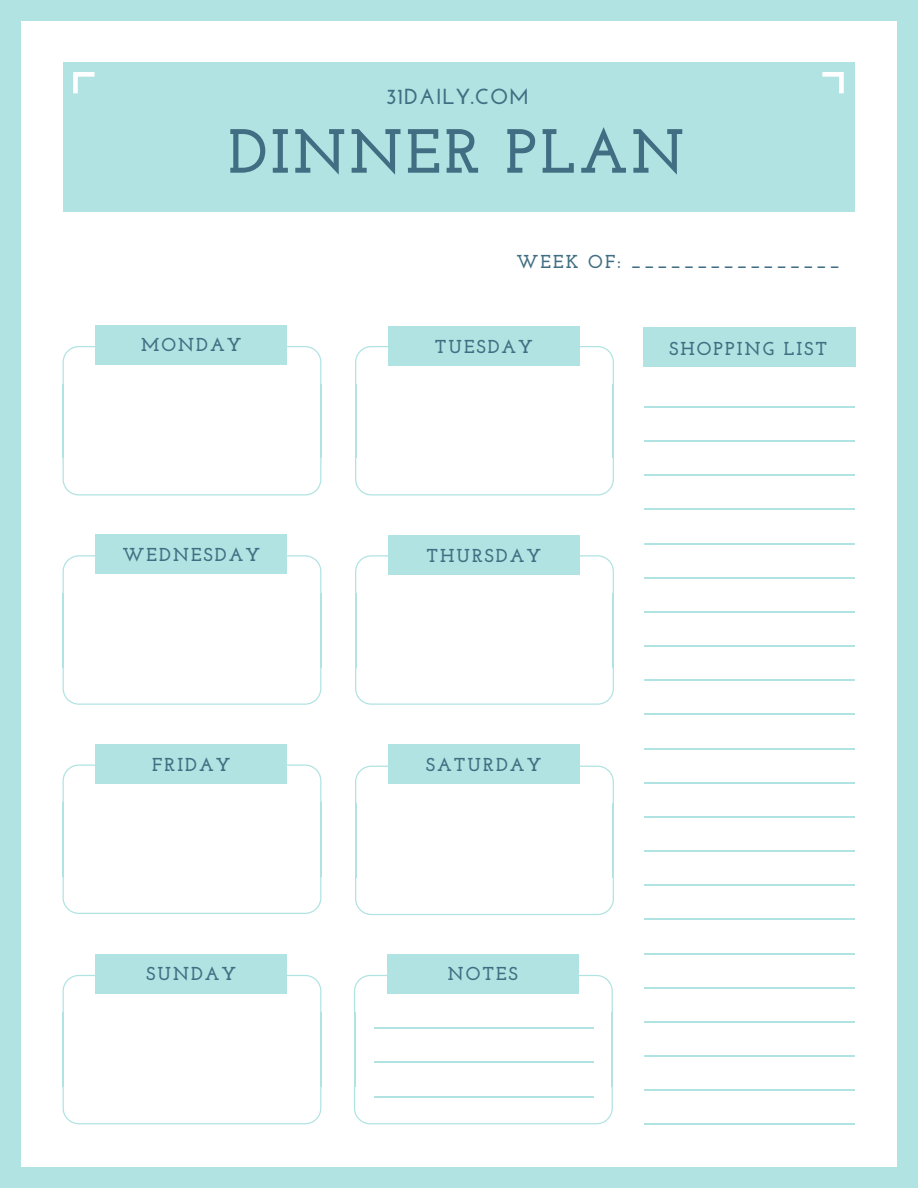
<style>
.page{position:relative;width:918px;height:1188px;background:#b0e3e2}
.page>*{position:absolute;margin:0;border:0;box-sizing:border-box;transform-origin:0 0}
.t1{font:700 62.25px "Josefin Slab";letter-spacing:.05em;color:#416e82}
.t2{font:700 21.75px "Josefin Sans";letter-spacing:.03em;color:#416e82}
.t3{font:700 18.6px "Josefin Slab";letter-spacing:.11em;color:#416e82}
</style>
<div class="page">
<div style="left:21px;top:21px;width:876px;height:1146px;background:#fff"></div>
<svg style="left:275px;top:346px;width:46px;height:38px"></svg>
<svg style="left:63px;top:346px;width:46px;height:38px"></svg>
<hr style="left:63px;top:384px;width:1px;height:63px;background:#b0e3e2">
<hr style="left:320px;top:384px;width:1px;height:63px;background:#b0e3e2">
<svg style="left:63px;top:447px;width:258px;height:49px"></svg>
<div style="left:96px;top:325px;width:191px;height:39px;background:#b0e3e2"></div>
<svg style="left:579px;top:346px;width:35px;height:38px"></svg>
<svg style="left:355px;top:346px;width:33px;height:38px"></svg>
<hr style="left:355px;top:384px;width:1px;height:63px;background:#b0e3e2">
<hr style="left:613px;top:384px;width:1px;height:63px;background:#b0e3e2">
<svg style="left:355px;top:447px;width:259px;height:49px"></svg>
<div style="left:388px;top:326px;width:191px;height:40px;background:#b0e3e2"></div>
<div style="left:644px;top:327px;width:212px;height:40px;background:#b0e3e2"></div>
<svg style="left:287px;top:555px;width:34px;height:38px"></svg>
<svg style="left:63px;top:555px;width:33px;height:38px"></svg>
<hr style="left:63px;top:593px;width:1px;height:64px;background:#b0e3e2">
<hr style="left:320px;top:593px;width:1px;height:64px;background:#b0e3e2">
<svg style="left:63px;top:657px;width:258px;height:48px"></svg>
<div style="left:96px;top:534px;width:191px;height:40px;background:#b0e3e2"></div>
<svg style="left:579px;top:555px;width:35px;height:39px"></svg>
<svg style="left:355px;top:555px;width:33px;height:39px"></svg>
<hr style="left:355px;top:593px;width:1px;height:64px;background:#b0e3e2">
<hr style="left:613px;top:593px;width:1px;height:64px;background:#b0e3e2">
<svg style="left:355px;top:656px;width:259px;height:49px"></svg>
<div style="left:388px;top:535px;width:191px;height:40px;background:#b0e3e2"></div>
<svg style="left:287px;top:764px;width:34px;height:38px"></svg>
<svg style="left:63px;top:764px;width:33px;height:38px"></svg>
<hr style="left:63px;top:802px;width:1px;height:64px;background:#b0e3e2">
<hr style="left:320px;top:802px;width:1px;height:64px;background:#b0e3e2">
<svg style="left:63px;top:866px;width:258px;height:48px"></svg>
<div style="left:96px;top:745px;width:191px;height:39px;background:#b0e3e2"></div>
<svg style="left:579px;top:766px;width:35px;height:38px"></svg>
<svg style="left:355px;top:766px;width:33px;height:38px"></svg>
<hr style="left:355px;top:803px;width:1px;height:64px;background:#b0e3e2">
<hr style="left:613px;top:803px;width:1px;height:64px;background:#b0e3e2">
<svg style="left:355px;top:867px;width:259px;height:48px"></svg>
<div style="left:388px;top:745px;width:191px;height:39px;background:#b0e3e2"></div>
<svg style="left:275px;top:975px;width:46px;height:38px"></svg>
<svg style="left:63px;top:975px;width:46px;height:38px"></svg>
<hr style="left:63px;top:1013px;width:1px;height:63px;background:#b0e3e2">
<hr style="left:320px;top:1013px;width:1px;height:63px;background:#b0e3e2">
<svg style="left:63px;top:1076px;width:258px;height:48px"></svg>
<div style="left:96px;top:954px;width:191px;height:39px;background:#b0e3e2"></div>
<svg style="left:567px;top:975px;width:46px;height:38px"></svg>
<svg style="left:354px;top:975px;width:46px;height:38px"></svg>
<hr style="left:354px;top:1013px;width:1px;height:63px;background:#b0e3e2">
<hr style="left:612px;top:1013px;width:1px;height:63px;background:#b0e3e2">
<div style="left:387px;top:954px;width:191px;height:39px;background:#b0e3e2"></div>
<hr style="left:374px;top:1028px;width:44px;height:1px;background:#b0e3e2">
<hr style="left:418px;top:1028px;width:121px;height:1px;background:#b0e3e2">
<hr style="left:549px;top:1028px;width:44px;height:1px;background:#b0e3e2">
<hr style="left:549px;top:1062px;width:44px;height:1px;background:#b0e3e2">
<hr style="left:374px;top:1062px;width:44px;height:1px;background:#b0e3e2">
<hr style="left:418px;top:1062px;width:121px;height:1px;background:#b0e3e2">
<svg style="left:354px;top:1076px;width:259px;height:48px"></svg>
<hr style="left:644px;top:407px;width:44px;height:1px;background:#b0e3e2">
<hr style="left:688px;top:407px;width:121px;height:1px;background:#b0e3e2">
<hr style="left:810px;top:407px;width:44px;height:1px;background:#b0e3e2">
<hr style="left:810px;top:440px;width:44px;height:2px;background:#b0e3e2">
<hr style="left:810px;top:475px;width:44px;height:1px;background:#b0e3e2">
<hr style="left:810px;top:509px;width:44px;height:1px;background:#b0e3e2">
<hr style="left:810px;top:543px;width:44px;height:1px;background:#b0e3e2">
<hr style="left:810px;top:577px;width:44px;height:1px;background:#b0e3e2">
<hr style="left:810px;top:611px;width:44px;height:2px;background:#b0e3e2">
<hr style="left:810px;top:645px;width:44px;height:2px;background:#b0e3e2">
<hr style="left:810px;top:680px;width:44px;height:1px;background:#b0e3e2">
<hr style="left:810px;top:714px;width:44px;height:1px;background:#b0e3e2">
<hr style="left:810px;top:748px;width:44px;height:1px;background:#b0e3e2">
<hr style="left:810px;top:782px;width:44px;height:1px;background:#b0e3e2">
<hr style="left:810px;top:816px;width:44px;height:2px;background:#b0e3e2">
<hr style="left:810px;top:850px;width:44px;height:2px;background:#b0e3e2">
<hr style="left:810px;top:884px;width:44px;height:2px;background:#b0e3e2">
<hr style="left:810px;top:919px;width:44px;height:1px;background:#b0e3e2">
<hr style="left:810px;top:953px;width:44px;height:1px;background:#b0e3e2">
<hr style="left:810px;top:987px;width:44px;height:1px;background:#b0e3e2">
<hr style="left:810px;top:1021px;width:44px;height:2px;background:#b0e3e2">
<hr style="left:810px;top:1055px;width:44px;height:2px;background:#b0e3e2">
<hr style="left:810px;top:1089px;width:44px;height:2px;background:#b0e3e2">
<hr style="left:810px;top:1123px;width:44px;height:2px;background:#b0e3e2">
<hr style="left:644px;top:440px;width:44px;height:2px;background:#b0e3e2">
<hr style="left:644px;top:475px;width:44px;height:1px;background:#b0e3e2">
<hr style="left:644px;top:509px;width:44px;height:1px;background:#b0e3e2">
<hr style="left:644px;top:543px;width:44px;height:1px;background:#b0e3e2">
<hr style="left:644px;top:577px;width:44px;height:1px;background:#b0e3e2">
<hr style="left:644px;top:611px;width:44px;height:2px;background:#b0e3e2">
<hr style="left:644px;top:645px;width:44px;height:2px;background:#b0e3e2">
<hr style="left:644px;top:680px;width:44px;height:1px;background:#b0e3e2">
<hr style="left:644px;top:714px;width:44px;height:1px;background:#b0e3e2">
<hr style="left:644px;top:748px;width:44px;height:1px;background:#b0e3e2">
<hr style="left:644px;top:782px;width:44px;height:1px;background:#b0e3e2">
<hr style="left:644px;top:816px;width:44px;height:2px;background:#b0e3e2">
<hr style="left:644px;top:850px;width:44px;height:2px;background:#b0e3e2">
<hr style="left:644px;top:884px;width:44px;height:2px;background:#b0e3e2">
<hr style="left:644px;top:919px;width:44px;height:1px;background:#b0e3e2">
<hr style="left:644px;top:953px;width:44px;height:1px;background:#b0e3e2">
<hr style="left:644px;top:987px;width:44px;height:1px;background:#b0e3e2">
<hr style="left:644px;top:1021px;width:44px;height:2px;background:#b0e3e2">
<hr style="left:644px;top:1055px;width:44px;height:2px;background:#b0e3e2">
<hr style="left:644px;top:1089px;width:44px;height:2px;background:#b0e3e2">
<hr style="left:644px;top:1123px;width:44px;height:2px;background:#b0e3e2">
<hr style="left:688px;top:440px;width:121px;height:2px;background:#b0e3e2">
<hr style="left:688px;top:475px;width:121px;height:1px;background:#b0e3e2">
<hr style="left:688px;top:509px;width:121px;height:1px;background:#b0e3e2">
<hr style="left:688px;top:543px;width:121px;height:1px;background:#b0e3e2">
<hr style="left:688px;top:577px;width:121px;height:1px;background:#b0e3e2">
<hr style="left:688px;top:611px;width:121px;height:2px;background:#b0e3e2">
<hr style="left:688px;top:645px;width:121px;height:2px;background:#b0e3e2">
<hr style="left:688px;top:680px;width:121px;height:1px;background:#b0e3e2">
<hr style="left:688px;top:714px;width:121px;height:1px;background:#b0e3e2">
<hr style="left:688px;top:748px;width:121px;height:1px;background:#b0e3e2">
<hr style="left:688px;top:782px;width:121px;height:1px;background:#b0e3e2">
<hr style="left:688px;top:816px;width:121px;height:2px;background:#b0e3e2">
<hr style="left:688px;top:850px;width:121px;height:2px;background:#b0e3e2">
<hr style="left:688px;top:884px;width:121px;height:2px;background:#b0e3e2">
<hr style="left:688px;top:919px;width:121px;height:1px;background:#b0e3e2">
<hr style="left:688px;top:953px;width:121px;height:1px;background:#b0e3e2">
<hr style="left:688px;top:987px;width:121px;height:1px;background:#b0e3e2">
<hr style="left:688px;top:1021px;width:121px;height:2px;background:#b0e3e2">
<hr style="left:688px;top:1055px;width:121px;height:2px;background:#b0e3e2">
<hr style="left:688px;top:1089px;width:121px;height:2px;background:#b0e3e2">
<hr style="left:688px;top:1123px;width:121px;height:2px;background:#b0e3e2">
<div style="left:63px;top:62px;width:792px;height:149px;background:#b0e3e2"></div>
<svg style="left:73px;top:72px;width:21px;height:21px"></svg>
<svg style="left:822px;top:72px;width:22px;height:21px"></svg>
<p class="t2" style="left:386px;top:84px;width:145px">31DAILY.COM</p>
<h1 class="t1" style="left:228px;top:115px;width:458px">DINNER PLAN</h1>
<p class="t3" style="left:516px;top:251px;width:326px">WEEK OF: ________________</p>
<p class="t3" style="left:141px;top:334px;width:102px">MONDAY</p>
<p class="t3" style="left:435px;top:335px;width:100px">TUESDAY</p>
<p class="t3" style="left:669px;top:337px;width:159px">SHOPPING LIST</p>
<p class="t3" style="left:123px;top:543px;width:139px">WEDNESDAY</p>
<p class="t3" style="left:426px;top:544px;width:116px">THURSDAY</p>
<p class="t3" style="left:152px;top:754px;width:80px">FRIDAY</p>
<p class="t3" style="left:426px;top:754px;width:117px">SATURDAY</p>
<p class="t3" style="left:146px;top:963px;width:91px">SUNDAY</p>
<p class="t3" style="left:448px;top:963px;width:72px">NOTES</p>
</div>
